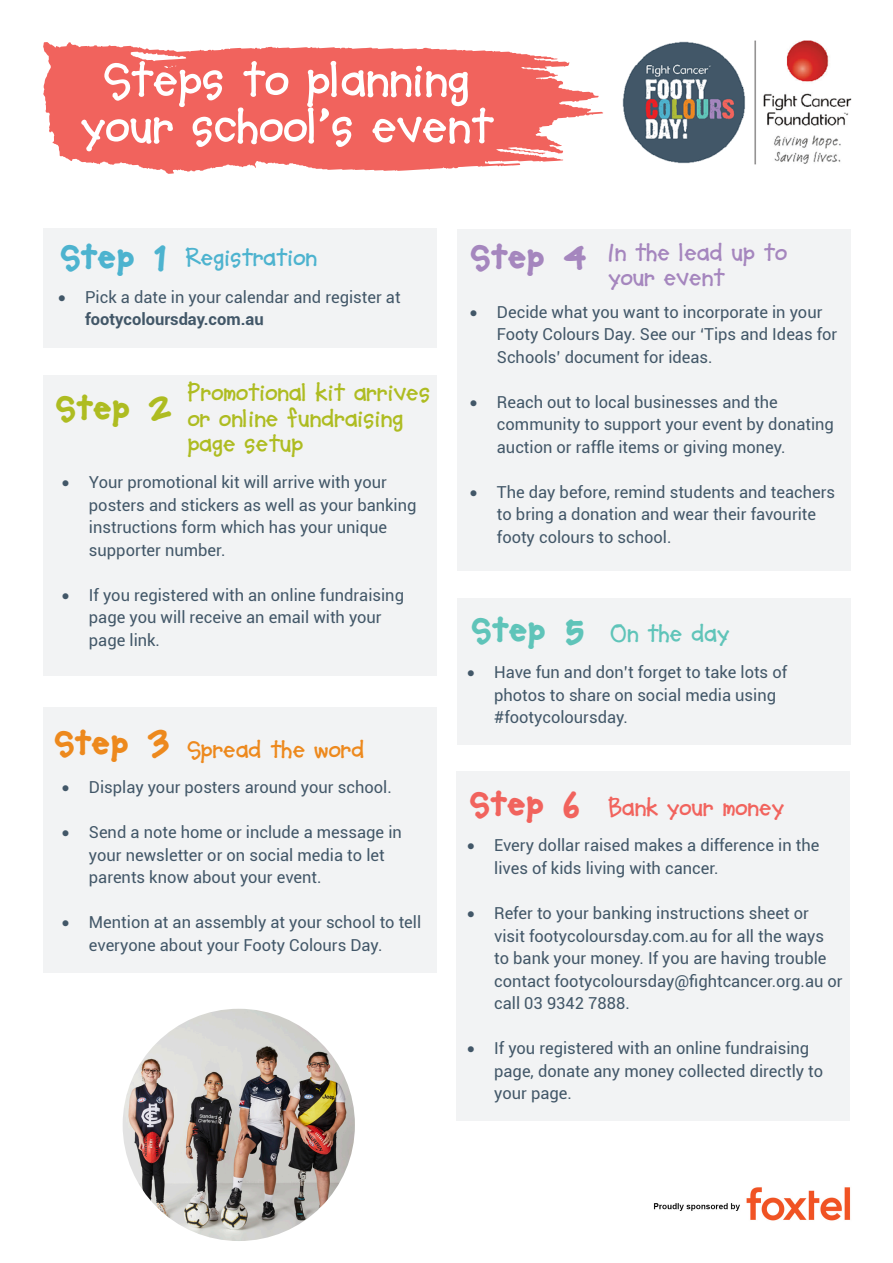
<style>
.page{position:relative;width:893px;height:1263px;background:#fff}
.page>*{position:absolute;margin:0;border:0;box-sizing:border-box;transform-origin:0 0}
.t1{font:700 51px/46.5px "Soup Bone";color:#fff;text-align:center}
.t2{font:800 37.5px "Soup Bone";color:#4db3cf}
.t3{font:800 37.5px "Soup Bone";color:#aebc21}
.t4{font:800 37.5px "Soup Bone";color:#ed891d}
.t5{font:800 37.5px "Soup Bone";color:#a586be}
.t6{font:800 37.5px "Soup Bone";color:#5fc4b9}
.t7{font:800 37.5px "Soup Bone";color:#f1635d}
.t8{font:700 25.5px/25.5px "Soup Bone";color:#aebc21}
.t9{font:700 25.5px/25.5px "Soup Bone";color:#a586be}
.t10{font:700 25.5px "Soup Bone";color:#ed891d}
.t11{font:700 25.5px "Soup Bone";color:#f1635d}
.t12{font:700 25.5px "Soup Bone";color:#4db3cf}
.t13{font:700 25.5px "Soup Bone";color:#5fc4b9}
.t14{font:16.5px/22.5px "Roboto";color:#425768}
.s1{font-weight:700}
</style>
<div class="page">
<div style="left:457px;top:771px;width:393px;height:350px;background:#f2f3f4"></div>
<div style="left:457px;top:598px;width:393px;height:147px;background:#f2f3f4"></div>
<div style="left:43px;top:707px;width:393px;height:266px;background:#f2f3f4"></div>
<div style="left:43px;top:375px;width:393px;height:300px;background:#f2f3f4"></div>
<div style="left:43px;top:228px;width:393px;height:120px;background:#f2f3f4"></div>
<div style="left:457px;top:229px;width:393px;height:342px;background:#f2f3f4"></div>
<svg style="left:43px;top:42px;width:560px;height:132px;fill:#f1635d"></svg>
<svg style="left:139px;top:144px;width:25px;height:2px"></svg>
<svg style="left:74px;top:138px;width:15px;height:3px"></svg>
<img style="left:653px;top:1187px;width:198px;height:34px">
<img style="left:622px;top:40px;width:230px;height:125px">
<img style="left:123px;top:1009px;width:232px;height:232px;border-radius:116px">
<h1 class="t1" style="left:80px;top:57px;width:414px">Steps to planning your school’s event</h1>
<h2 class="t2" style="left:60px;top:238px;width:109px">Step 1</h2>
<h3 class="t12" style="left:186px;top:244px;width:132px">Registration</h3>
<p class="t14" style="left:85px;top:285px;width:317px;text-indent:-27px">• Pick a date in your calendar and register at <span class="s1">footycoloursday.com.au</span></p>
<h2 class="t3" style="left:55px;top:388px;width:119px">Step 2</h2>
<h3 class="t8" style="left:187px;top:380px;width:244px">Promotional kit arrives or online fundraising page setup</h3>
<p class="t14" style="left:89px;top:470px;width:329px;text-indent:-27px">• Your promotional kit will arrive with your posters and stickers as well as your banking instructions form which has your unique supporter number.</p>
<p class="t14" style="left:89px;top:583px;width:317px;text-indent:-27px">• If you registered with an online fundraising page you will receive an email with your page link.</p>
<h2 class="t4" style="left:54px;top:723px;width:117px">Step 3</h2>
<h3 class="t10" style="left:187px;top:736px;width:178px">Spread the word</h3>
<p class="t14" style="left:62px;top:775px;width:331px">• Display your posters around your school.</p>
<p class="t14" style="left:89px;top:820px;width:314px;text-indent:-27px">• Send a note home or include a message in your newsletter or on social media to let parents know about your event.</p>
<p class="t14" style="left:89px;top:910px;width:334px;text-indent:-27px">• Mention at an assembly at your school to tell everyone about your Footy Colours Day.</p>
<h2 class="t5" style="left:470px;top:238px;width:118px">Step 4</h2>
<h3 class="t9" style="left:608px;top:240px;width:180px">In the lead up to your event</h3>
<p class="t14" style="left:497px;top:300px;width:342px;text-indent:-27px">• Decide what you want to incorporate in your<br>Footy Colours Day. See our ‘Tips and Ideas for<br>Schools’ document for ideas.</p>
<p class="t14" style="left:497px;top:390px;width:339px;text-indent:-27px">• Reach out to local businesses and the community to support your event by donating auction or raffle items or giving money.</p>
<p class="t14" style="left:497px;top:480px;width:340px;text-indent:-27px">• The day before, remind students and teachers to bring a donation and wear their favourite footy colours to school.</p>
<h2 class="t6" style="left:471px;top:611px;width:115px">Step 5</h2>
<h3 class="t13" style="left:610px;top:620px;width:120px">On the day</h3>
<p class="t14" style="left:494px;top:660px;width:294px;text-indent:-27px">• Have fun and don’t forget to take lots of photos to share on social media using #footycoloursday.</p>
<h2 class="t7" style="left:469px;top:784px;width:112px">Step 6</h2>
<h3 class="t11" style="left:608px;top:794px;width:177px">Bank your money</h3>
<p class="t14" style="left:494px;top:834px;width:327px;text-indent:-27px">• Every dollar raised makes a difference in the lives of kids living with cancer.</p>
<p class="t14" style="left:494px;top:901px;width:350px;text-indent:-27px">• Refer to your banking instructions sheet or visit footycoloursday.com.au for all the ways to bank your money. If you are having trouble contact footycoloursday@fightcancer.org.au or call 03 9342 7888.</p>
<p class="t14" style="left:494px;top:1036px;width:331px;text-indent:-27px">• If you registered with an online fundraising page, donate any money collected directly to your page.</p>
</div>
